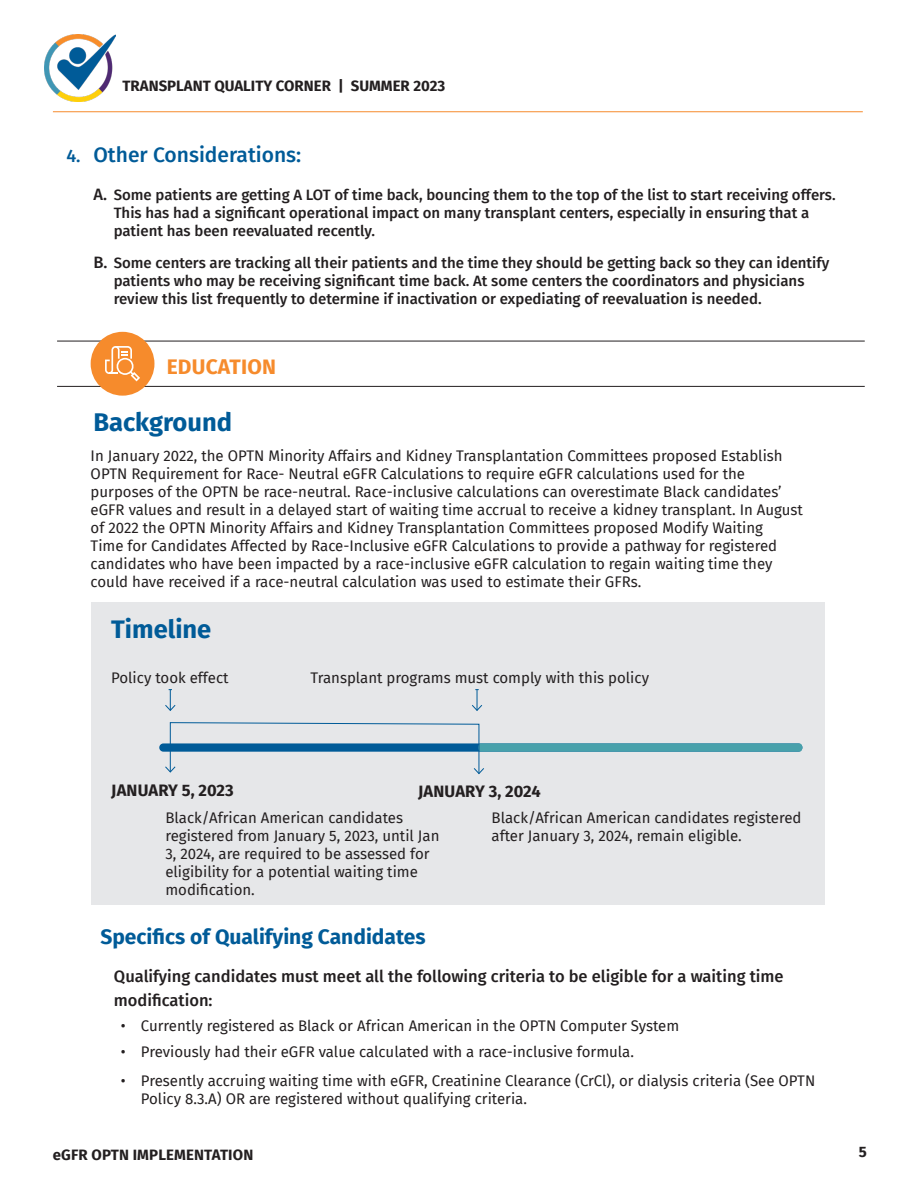
<style>
.page{position:relative;width:918px;height:1188px;background:#fff}
.page>*{position:absolute;margin:0;border:0;box-sizing:border-box;transform-origin:0 0}
.Paragraph_Heading{font:700 25.5px "Fira Sans";color:#005b98}
.Subhead{font:700 21px "Fira Sans";color:#005b98}
.t1{font:500 21px "Fira Sans";color:#005b98}
.Section_head{font:700 21px "Fira Sans";letter-spacing:.01em;color:#f68b2c}
.Bulleted_List{font:500 16.5px/24px "Fira Sans";color:#231f20}
.t2{font:700 16.5px "Fira Sans";color:#231f20}
.Bulleted_List-2{font:15px/18px "Fira Sans";color:#231f20}
.t3{font:500 15px/18px "Fira Sans";color:#231f20}
.t4{font:700 15px "Fira Sans";color:#231f20}
.s1{font-size:18px}
.s2{font-size:16.5px}
</style>
<div class="page">
<img style="left:45px;top:35px;width:70px;height:66px">
<hr style="left:53px;top:111px;width:810px;height:1px;background:#f68b2c">
<div style="left:91px;top:603px;width:734px;height:302px;background:#e6e7e9"></div>
<hr style="left:57px;top:386px;width:808px;height:1px;background:#231f20">
<hr style="left:57px;top:341px;width:808px;height:1px;background:#231f20">
<div style="left:91px;top:332px;width:63px;height:64px;background:#f68b2c;border-radius:50%"></div>
<svg style="left:105px;top:346px;width:35px;height:35px"></svg>
<svg style="left:164px;top:722px;width:638px;height:53px"></svg>
<svg style="left:165px;top:689px;width:11px;height:22px"></svg>
<svg style="left:472px;top:689px;width:11px;height:22px"></svg>
<p class="t4" style="left:123px;top:73px;width:324px">TRANSPLANT QUALITY CORNER | SUMMER 2023</p>
<p class="t1" style="left:66px;top:138px;width:236px"><span class="s1">4.</span> Other Considerations:</p>
<p class="t3" style="left:114px;top:185px;width:724px;text-indent:-20px"><span class="s2">A.</span> Some patients are getting A LOT of time back, bouncing them to the top of the list to start receiving offers.<br>This has had a significant operational impact on many transplant centers, especially in ensuring that a patient has been reevaluated recently.</p>
<p class="t3" style="left:114px;top:253px;width:717px;text-indent:-20px"><span class="s2">B.</span> Some centers are tracking all their patients and the time they should be getting back so they can identify patients who may be receiving significant time back. At some centers the coordinators and physicians review this list frequently to determine if inactivation or expediating of reevaluation is needed.</p>
<p class="Section_head" style="left:167px;top:349px;width:111px">EDUCATION</p>
<p class="Paragraph_Heading" style="left:93px;top:400px;width:140px">Background</p>
<p class="Bulleted_List-2" style="left:91px;top:447px;width:714px">In January 2022, the OPTN Minority Affairs and Kidney Transplantation Committees proposed Establish OPTN Requirement for Race- Neutral eGFR Calculations to require eGFR calculations used for the purposes of the OPTN be race-neutral. Race-inclusive calculations can overestimate Black candidates’ eGFR values and result in a delayed start of waiting time accrual to receive a kidney transplant. In August of 2022 the OPTN Minority Affairs and Kidney Transplantation Committees proposed Modify Waiting<br>Time for Candidates Affected by Race-Inclusive eGFR Calculations to provide a pathway for registered candidates who have been impacted by a race-inclusive eGFR calculation to regain waiting time they could have received if a race-neutral calculation was used to estimate their GFRs.</p>
<p class="Paragraph_Heading" style="left:111px;top:608px;width:102px">Timeline</p>
<p class="Bulleted_List-2" style="left:111px;top:668px;width:119px">Policy took effect</p>
<p class="Bulleted_List-2" style="left:311px;top:668px;width:340px">Transplant programs must comply with this policy</p>
<p class="t2" style="left:111px;top:776px;width:124px">JANUARY 5, 2023</p>
<p class="t2" style="left:418px;top:777px;width:124px">JANUARY 3, 2024</p>
<p class="Bulleted_List-2" style="left:165px;top:809px;width:276px">Black/African American candidates registered from January 5, 2023, until Jan 3, 2024, are required to be assessed for eligibility for a potential waiting time modification.</p>
<p class="Bulleted_List-2" style="left:492px;top:809px;width:312px">Black/African American candidates registered after January 3, 2024, remain eligible.</p>
<p class="Subhead" style="left:100px;top:919px;width:327px">Specifics of Qualifying Candidates</p>
<p class="Bulleted_List" style="left:114px;top:963px;width:671px">Qualifying candidates must meet all the following criteria to be eligible for a waiting time modification:</p>
<p class="Bulleted_List-2" style="left:121px;top:1017px;width:560px">• Currently registered as Black or African American in the OPTN Computer System</p>
<p class="Bulleted_List-2" style="left:121px;top:1043px;width:515px">• Previously had their eGFR value calculated with a race-inclusive formula.</p>
<p class="Bulleted_List-2" style="left:141px;top:1071px;width:676px;text-indent:-20px">• Presently accruing waiting time with eGFR, Creatinine Clearance (CrCl), or dialysis criteria (See OPTN<br>Policy 8.3.A) OR are registered without qualifying criteria.</p>
<p class="t4" style="left:53px;top:1142px;width:202px">eGFR OPTN IMPLEMENTATION</p>
<p class="t4" style="left:859px;top:1139px;width:10px">5</p>
</div>
